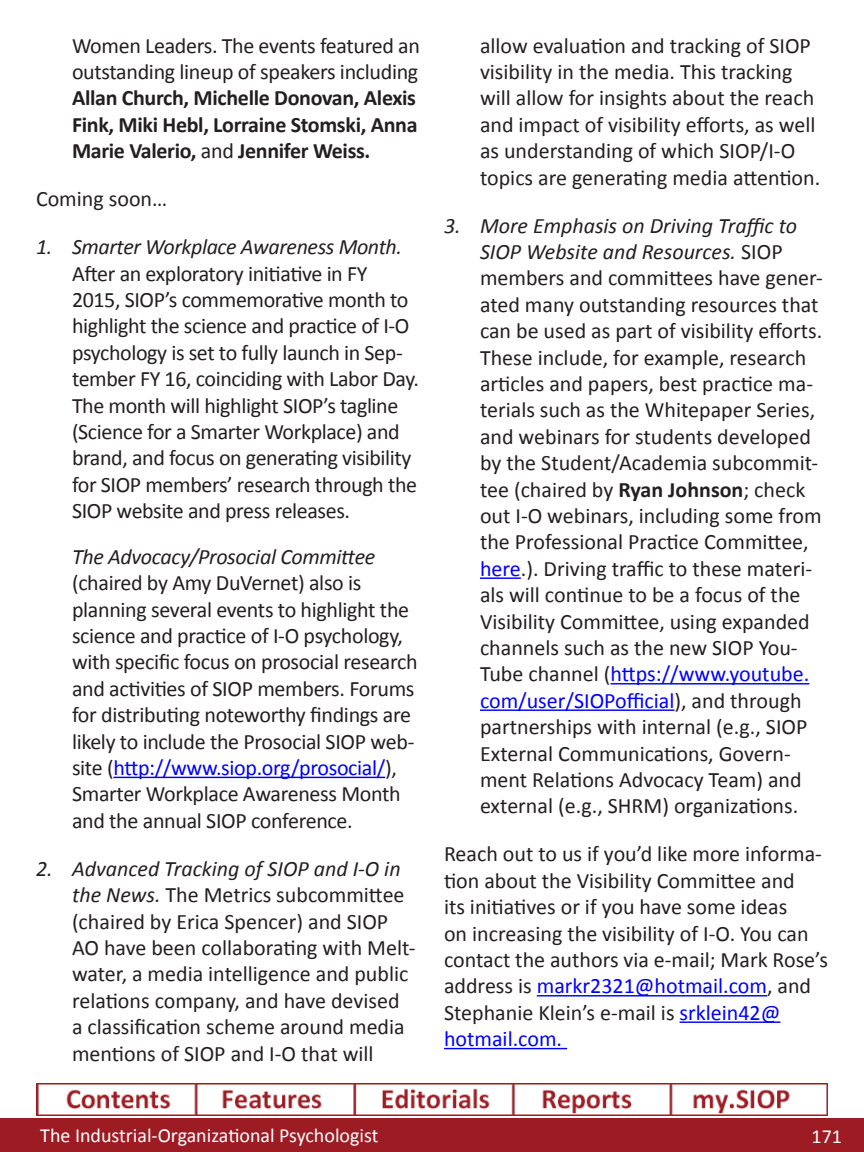
<style>
.page{position:relative;width:864px;height:1152px;background:#fff}
.page>*{position:absolute;margin:0;border:0;box-sizing:border-box;transform-origin:0 0}
.t1{font:22px/26.4px "Calibri";color:#231f20}
.t2{font:22px/26.4px "Calibri";letter-spacing:-.02em;color:#231f20}
.t3{font:700 22px/26.4px "Calibri";letter-spacing:-.015em;color:#231f20}
.t4{font:20px "Calibri";color:#fff}
.s1{font-weight:400}
.s2{font-style:italic}
.s3{color:#00f}
.s4{font-weight:700}
</style>
<div class="page">
<div style="left:0;top:1118px;width:864px;height:34px;background:#9d1c24"></div>
<hr style="left:113px;top:777px;width:272px;height:1px;background:#00f">
<hr style="left:480px;top:577px;width:41px;height:2px;background:#00f">
<hr style="left:611px;top:683px;width:198px;height:2px;background:#00f">
<hr style="left:480px;top:709px;width:195px;height:2px;background:#00f">
<hr style="left:537px;top:995px;width:230px;height:2px;background:#00f">
<hr style="left:680px;top:1021px;width:100px;height:2px;background:#00f">
<hr style="left:444px;top:1048px;width:123px;height:1px;background:#00f">
<img style="left:36px;top:1083px;width:792px;height:33px">
<p class="t3" style="left:72px;top:31px;width:349px"><span class="s1">Women Leaders. The events featured an outstanding lineup of speakers including </span>Allan Church, Michelle Donovan, Alexis Fink, Miki Hebl, Lorraine Stomski, Anna Marie Valerio, <span class="s1">and</span> Jennifer Weiss.</p>
<p class="t1" style="left:36px;top:185px;width:133px">Coming soon…</p>
<p class="t2" style="left:72px;top:233px;width:348px;text-indent:-36px"><span class="s2">1. Smarter Workplace Awareness Month.<br></span>After an exploratory initiative in FY 2015, SIOP’s commemorative month to highlight the science and practice of I-O psychology is set to fully launch in Sep&shy;tember FY 16, coinciding with Labor Day.<br>The month will highlight SIOP’s tagline (Science for a Smarter Workplace) and brand, and focus on generating visibility for SIOP members’ research through the SIOP website and press releases.</p>
<p class="t1" style="left:72px;top:543px;width:347px"><span class="s2">The Advocacy/Prosocial Committee </span>(chaired by Amy DuVernet) also is planning several events to highlight the science and practice of I-O psychology, with specific focus on prosocial research and activities of SIOP members. Forums for distributing noteworthy findings are likely to include the Prosocial SIOP web&shy;site (<span class="s3">http://www.siop.org/prosocial/</span>), Smarter Workplace Awareness Month and the annual SIOP conference.</p>
<p class="t1" style="left:72px;top:855px;width:345px;text-indent:-36px"><span class="s2">2. Advanced Tracking of SIOP and I-O in the News.</span> The Metrics subcommittee (chaired by Erica Spencer) and SIOP AO have been collaborating with Melt&shy;water, a media intelligence and public relations company, and have devised a classification scheme around media mentions of SIOP and I-O that will</p>
<p class="t1" style="left:480px;top:31px;width:342px">allow evaluation and tracking of SIOP visibility in the media. This tracking will allow for insights about the reach and impact of visibility efforts, as well as understanding of which SIOP/I-O topics are generating media attention.</p>
<p class="t1" style="left:480px;top:211px;width:344px;text-indent:-36px"><span class="s2">3. More Emphasis on Driving Traffic to SIOP Website and Resources.</span> SIOP members and committees have gener&shy;ated many outstanding resources that can be used as part of visibility efforts.<br>These include, for example, research articles and papers, best practice ma&shy;terials such as the Whitepaper Series, and webinars for students developed by the Student/Academia subcommit&shy;tee (chaired by <span class="s4">Ryan Johnson</span>; check out I-O webinars, including some from the Professional Practice Committee, <span class="s3">here</span>.). Driving traffic to these materi&shy;als will continue to be a focus of the Visibility Committee, using expanded channels such as the new SIOP You-Tube channel (<span class="s3">https://www.youtube. com/user/SIOPofficial</span>), and through partnerships with internal (e.g., SIOP External Communications, Govern&shy;ment Relations Advocacy Team) and external (e.g., SHRM) organizations.</p>
<p class="t1" style="left:444px;top:840px;width:385px">Reach out to us if you’d like more informa&shy;tion about the Visibility Committee and<br>its initiatives or if you have some ideas<br>on increasing the visibility of I-O. You can contact the authors via e-mail; Mark Rose’s address is <span class="s3">markr2321@hotmail.com</span>, and Stephanie Klein’s e-mail is <span class="s3">srklein42@ hotmail.com.</span></p>
<p class="t4" style="left:40px;top:1121px;width:340px">The Industrial-Organizational Psychologist</p>
<p class="t4" style="left:812px;top:1122px;width:32px">171</p>
</div>
